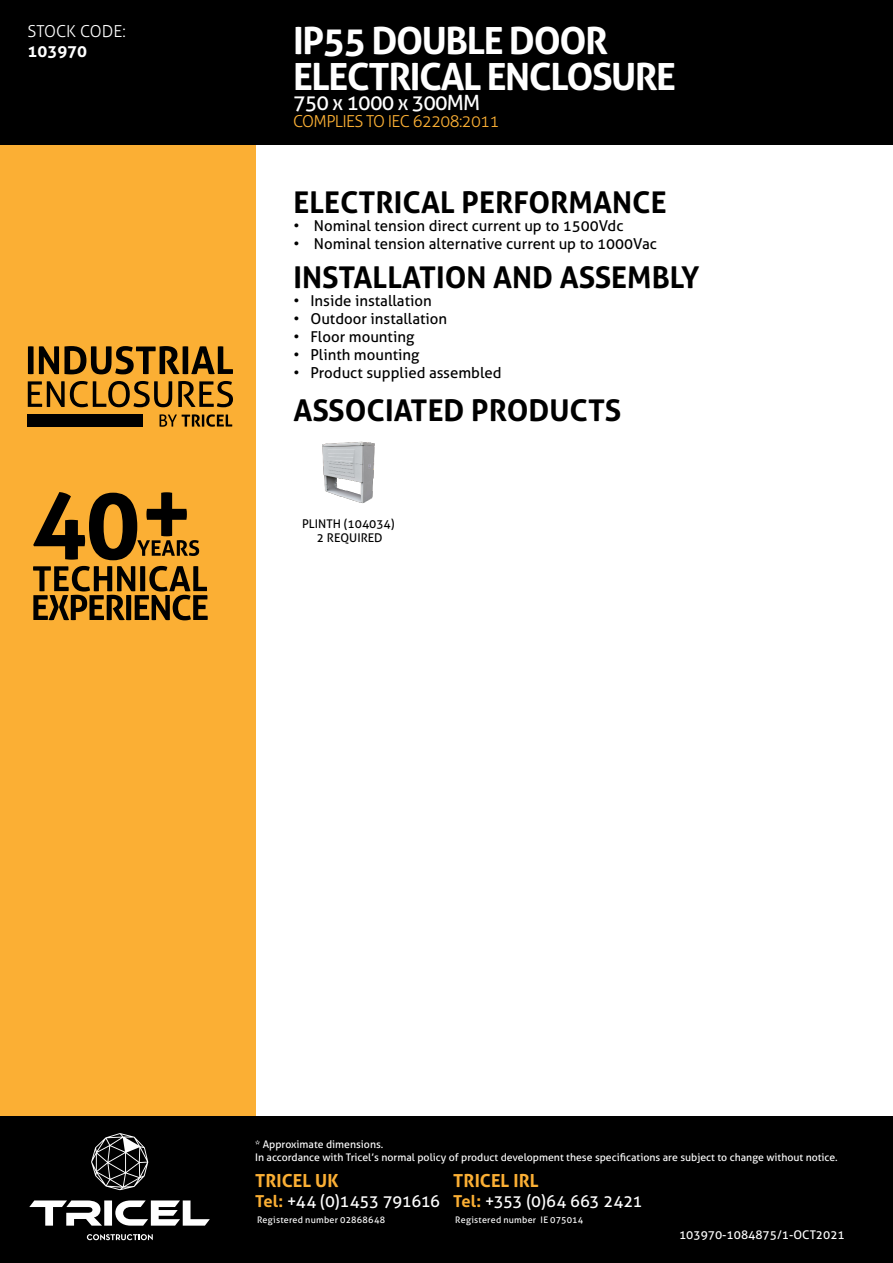
<style>
.page{position:relative;width:893px;height:1263px;background:#fff}
.page>*{position:absolute;margin:0;border:0;box-sizing:border-box;transform-origin:0 0}
.t1{font:700 37.5px/36px "Aller";letter-spacing:-.04em;color:#fff}
.t2{font:700 30px "Aller";color:#000}
.t3{font:21px "Aller";letter-spacing:-.04em;color:#fff}
.t4{font:700 18px "Aller";letter-spacing:.005em;color:#fbaf34}
.t5{font:16.5px "Aller";letter-spacing:-.025em;color:#fff}
.t6{font:300 16.5px "Aller";letter-spacing:-.04em;color:#fbaf34}
.t7{font:300 16.5px "Aller";color:#fff}
.t8{font:700 16.5px "Aller";color:#fff}
.t9{font:15px "Aller";color:#000}
.t10{font:12px "Aller";color:#fff}
.t11{font:12px/13.5px "Aller";color:#000;text-align:center}
.t12{font:10.5px/12.6px "Aller";color:#fff}
.t13{font:9px "Aller";letter-spacing:.025em;color:#fff}
.s1{font-weight:700;color:#fbaf34}
</style>
<div class="page">
<div style="left:0;top:0;width:893px;height:145px;background:#000"></div>
<div style="left:0;top:145px;width:255px;height:971px;background:#fbaf34"></div>
<div style="left:0;top:1116px;width:893px;height:147px;background:#000"></div>
<svg style="left:91px;top:1133px;width:57px;height:57px"></svg>
<svg style="left:29px;top:1200px;width:181px;height:25px"></svg>
<svg style="left:87px;top:1234px;width:66px;height:6px"></svg>
<svg style="left:33px;top:492px;width:166px;height:68px"></svg>
<svg style="left:33px;top:566px;width:175px;height:54px"></svg>
<img style="left:322px;top:441px;width:53px;height:63px">
<svg style="left:28px;top:346px;width:205px;height:28px"></svg>
<svg style="left:28px;top:381px;width:144px;height:26px"></svg>
<svg style="left:178px;top:381px;width:55px;height:26px"></svg>
<svg style="left:160px;top:414px;width:72px;height:13px"></svg>
<div style="left:28px;top:414px;width:115px;height:13px;background:#000"></div>
<p class="t7" style="left:28px;top:22px;width:100px">STOCK CODE:</p>
<p class="t8" style="left:28px;top:41px;width:61px">103970</p>
<h1 class="t1" style="left:293px;top:23px;width:385px">IP55 DOUBLE DOOR<br>ELECTRICAL ENCLOSURE</h1>
<h3 class="t3" style="left:293px;top:90px;width:189px">750 x 1000 x 300MM</h3>
<p class="t6" style="left:293px;top:111px;width:208px">COMPLIES TO IEC 62208:2011</p>
<h2 class="t2" style="left:293px;top:184px;width:375px">ELECTRICAL PERFORMANCE</h2>
<p class="t9" style="left:293px;top:217px;width:332px">• Nominal tension direct current up to 1500Vdc</p>
<p class="t9" style="left:293px;top:235px;width:365px">• Nominal tension alternative current up to 1000Vac</p>
<h2 class="t2" style="left:293px;top:259px;width:408px">INSTALLATION AND ASSEMBLY</h2>
<p class="t9" style="left:293px;top:292px;width:140px">• Inside installation</p>
<p class="t9" style="left:293px;top:310px;width:155px">• Outdoor installation</p>
<p class="t9" style="left:293px;top:328px;width:122px">• Floor mounting</p>
<p class="t9" style="left:293px;top:346px;width:127px">• Plinth mounting</p>
<p class="t9" style="left:293px;top:364px;width:210px">• Product supplied assembled</p>
<h2 class="t2" style="left:293px;top:391px;width:329px">ASSOCIATED PRODUCTS</h2>
<p class="t11" style="left:302px;top:517px;width:94px">PLINTH (104034)<br>2 REQUIRED</p>
<p class="t12" style="left:255px;top:1138px;width:584px">* Approximate dimensions.<br>In accordance with Tricel’s normal policy of product development these specifications are subject to change without notice.</p>
<p class="t4" style="left:255px;top:1169px;width:85px">TRICEL UK</p>
<p class="t5" style="left:255px;top:1191px;width:186px"><span class="s1">Tel:</span> +44 (0)1453 791616</p>
<p class="t13" style="left:257px;top:1214px;width:130px">Registered number 02868648</p>
<p class="t4" style="left:453px;top:1169px;width:87px">TRICEL IRL</p>
<p class="t5" style="left:453px;top:1191px;width:191px"><span class="s1">Tel:</span> +353 (0)64 663 2421</p>
<p class="t13" style="left:455px;top:1214px;width:130px">Registered number IE 075014</p>
<p class="t10" style="left:679px;top:1228px;width:167px">103970-1084875/1-OCT2021</p>
</div>
